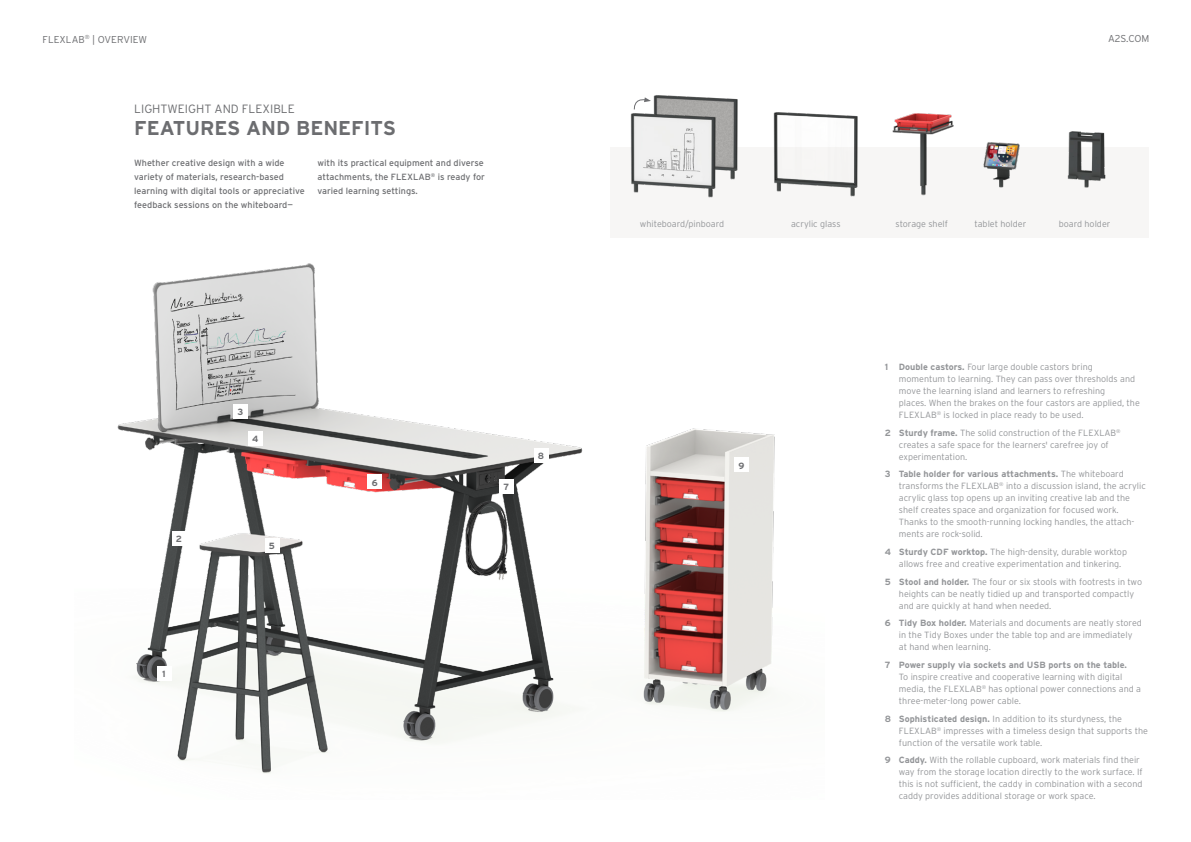
<style>
.page{position:relative;width:1191px;height:842px;background:#fff}
.page>*{position:absolute;margin:0;border:0;box-sizing:border-box;transform-origin:0 0}
.t1{font:700 20px "Interstate";color:#6c6d70}
.t2{font:300 12px "Interstate";color:#6c6d70}
.t3{font:300 10px "Interstate";color:#6c6d70}
.t4{font:300 9px/12px "Interstate";color:#939598}
.t5{font:9px/14px "Interstate";color:#6c6d70}
.t6{font:700 9px "Interstate";color:#939598}
.t7{font:700 9px "Interstate";color:#6c6d70}
.s1{font-weight:700}
</style>
<div class="page">
<div style="left:609px;top:147px;width:539px;height:91px;background:#f7f6f5"></div>
<img style="left:773px;top:112px;width:85px;height:85px">
<img style="left:983px;top:142px;width:37px;height:46px">
<img style="left:1067px;top:131px;width:39px;height:57px">
<img style="left:653px;top:95px;width:85px;height:85px">
<img style="left:630px;top:103px;width:93px;height:95px">
<svg style="left:633px;top:97px;width:18px;height:13px"></svg>
<img style="left:117px;top:263px;width:658px;height:511px">
<img style="left:892px;top:113px;width:62px;height:83px">
<div style="left:233px;top:404px;width:15px;height:14px;background:#fff"></div>
<div style="left:265px;top:538px;width:14px;height:14px;background:#fff"></div>
<div style="left:368px;top:475px;width:14px;height:14px;background:#fff"></div>
<div style="left:157px;top:666px;width:14px;height:14px;background:#fff"></div>
<div style="left:172px;top:531px;width:14px;height:15px;background:#fff"></div>
<div style="left:248px;top:431px;width:14px;height:14px;background:#fff"></div>
<div style="left:499px;top:479px;width:14px;height:14px;background:#fff"></div>
<div style="left:534px;top:448px;width:14px;height:14px;background:#fff"></div>
<div style="left:734px;top:458px;width:14px;height:14px;background:#fff"></div>
<p class="t3" style="left:43px;top:33px;width:106px">FLEXLAB<sup>®</sup> | OVERVIEW</p>
<p class="t3" style="left:1108px;top:33px;width:43px">A2S.COM</p>
<h2 class="t2" style="left:134px;top:102px;width:162px">LIGHTWEIGHT AND FLEXIBLE</h2>
<h1 class="t1" style="left:134px;top:117px;width:263px">FEATURES AND BENEFITS</h1>
<p class="t5" style="left:134px;top:156px;width:172px">Whether creative design with a wide variety of materials, research-based learning with digital tools or appreciative feedback sessions on the whiteboard—</p>
<p class="t5" style="left:317px;top:156px;width:169px">with its practical equipment and diverse attachments, the FLEXLAB<sup>®</sup> is ready for varied learning settings.</p>
<p class="t7" style="left:176px;top:534px;width:8px">2</p>
<p class="t7" style="left:162px;top:669px;width:5px">1</p>
<p class="t7" style="left:237px;top:407px;width:7px">3</p>
<p class="t7" style="left:252px;top:433px;width:8px">4</p>
<p class="t7" style="left:269px;top:540px;width:8px">5</p>
<p class="t7" style="left:372px;top:477px;width:7px">6</p>
<p class="t7" style="left:503px;top:482px;width:7px">7</p>
<p class="t7" style="left:538px;top:450px;width:8px">8</p>
<p class="t4" style="left:640px;top:218px;width:86px">whiteboard/pinboard</p>
<p class="t4" style="left:791px;top:218px;width:51px">acrylic glass</p>
<p class="t4" style="left:895px;top:218px;width:54px">storage shelf</p>
<p class="t4" style="left:974px;top:218px;width:53px">tablet holder</p>
<p class="t4" style="left:1058px;top:218px;width:53px">board holder</p>
<p class="t7" style="left:738px;top:460px;width:7px">9</p>
<p class="t4" style="left:899px;top:361px;width:242px;text-indent:-14px"><span class="s1">1 Double castors.</span> Four large double castors bring momentum to learning. They can pass over thresholds and move the learning island and learners to refreshing<br>places. When the brakes on the four castors are applied, the FLEXLAB<sup>®</sup> is locked in place ready to be used.</p>
<p class="t4" style="left:899px;top:426px;width:223px;text-indent:-14px"><span class="s1">2 Sturdy frame.</span> The solid construction of the FLEXLAB<sup>® </sup>creates a safe space for the learners' carefree joy of experimentation.</p>
<p class="t4" style="left:899px;top:468px;width:248px;text-indent:-14px"><span class="s1">3 Table holder for various attachments.</span> The whiteboard transforms the FLEXLAB<sup>®</sup> into a discussion island, the acrylic acrylic glass top opens up an inviting creative lab and the shelf creates space and organization for focused work.<br>Thanks to the smooth-running locking handles, the attach&shy;ments are rock-solid.</p>
<p class="t4" style="left:899px;top:546px;width:230px;text-indent:-14px"><span class="s1">4 Sturdy CDF worktop.</span> The high-density, durable worktop allows free and creative experimentation and tinkering.</p>
<p class="t4" style="left:899px;top:575px;width:245px;text-indent:-14px"><span class="s1">5 Stool and holder.</span> The four or six stools with footrests in two heights can be neatly tidied up and transported compactly and are quickly at hand when needed.</p>
<p class="t4" style="left:899px;top:617px;width:244px;text-indent:-14px"><span class="s1">6 Tidy Box holder.</span> Materials and documents are neatly stored in the Tidy Boxes under the table top and are immediately at hand when learning.</p>
<p class="t6" style="left:884px;top:660px;width:244px">7 Power supply via sockets and USB ports on the table.</p>
<p class="t4" style="left:899px;top:671px;width:244px">To inspire creative and cooperative learning with digital media, the FLEXLAB<sup>®</sup> has optional power connections and a three-meter-long power cable.</p>
<p class="t4" style="left:899px;top:712px;width:251px;text-indent:-14px"><span class="s1">8 Sophisticated design.</span> In addition to its sturdyness, the<br>FLEXLAB<sup>®</sup> impresses with a timeless design that supports the function of the versatile work table.</p>
<p class="t4" style="left:899px;top:754px;width:245px;text-indent:-14px"><span class="s1">9 Caddy.</span> With the rollable cupboard, work materials find their way from the storage location directly to the work surface. If this is not sufficient, the caddy in combination with a second caddy provides additional storage or work space.</p>
</div>
